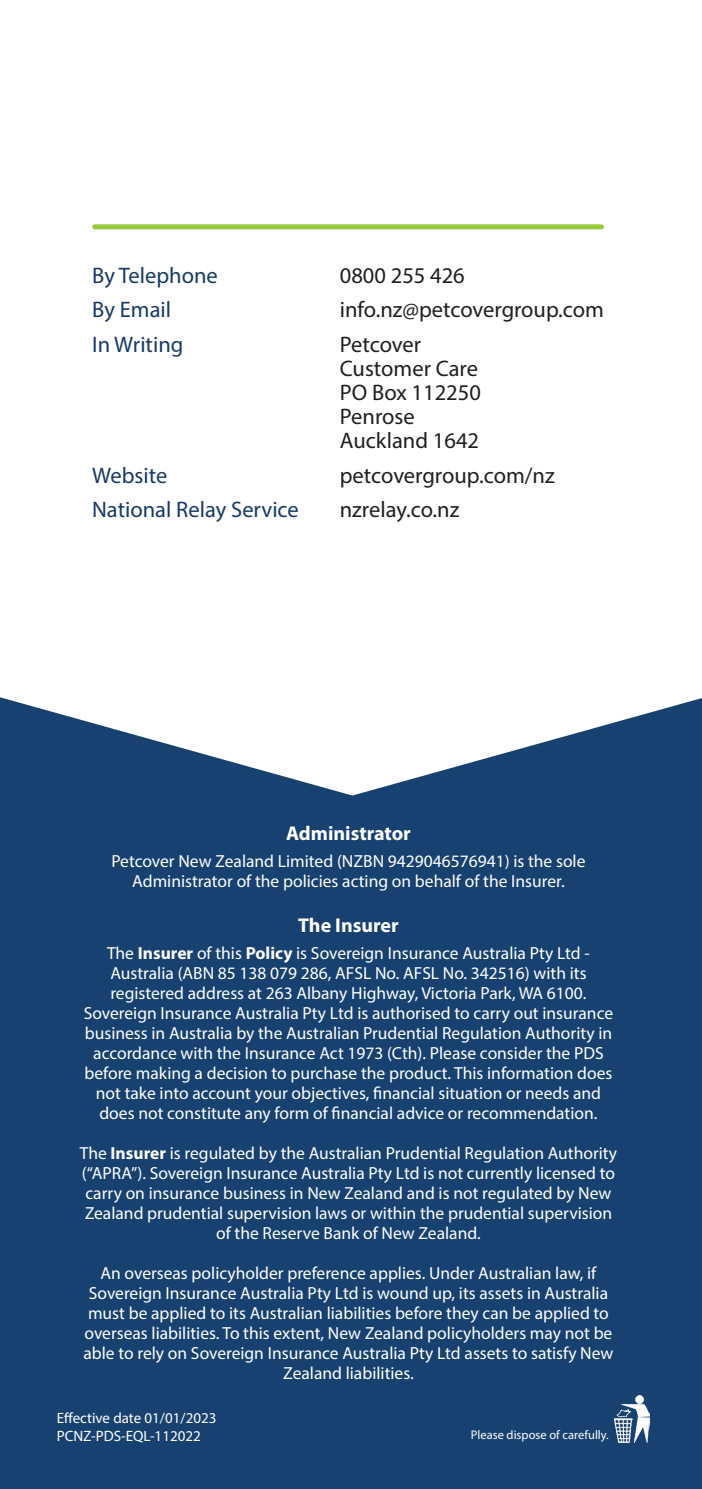
<style>
.page{position:relative;width:702px;height:1489px;background:#fff}
.page>*{position:absolute;margin:0;border:0;box-sizing:border-box;transform-origin:0 0}
.t1{font:22.5px/24px "Myriad Pro";color:#231f20}
.t2{font:22.5px "Myriad Pro";color:#173a69}
.t3{font:700 20px "Myriad Pro";color:#fff}
.t4{font:17.5px/20px "Myriad Pro";color:#fff;text-align:center}
.t5{font:15px "Myriad Pro";color:#fff}
.t6{font:12.5px "Myriad Pro";color:#fff}
.s1{font-weight:700}
</style>
<div class="page">
<div style="left:0;top:697px;width:702px;height:791px;background:#174170"></div>
<img style="left:614px;top:1395px;width:35px;height:47px">
<div style="left:95px;top:224px;width:506px;height:5px;background:#99ca3e"></div>
<p class="t2" style="left:92px;top:261px;width:127px">By Telephone</p>
<p class="t1" style="left:340px;top:263px;width:126px">0800 255 426</p>
<p class="t2" style="left:92px;top:296px;width:80px">By Email</p>
<p class="t1" style="left:340px;top:297px;width:266px">info.nz@petcovergroup.com</p>
<p class="t2" style="left:92px;top:331px;width:93px">In Writing</p>
<p class="t1" style="left:340px;top:332px;width:143px">Petcover<br>Customer Care<br>PO Box 112250<br>Penrose<br>Auckland 1642</p>
<p class="t2" style="left:92px;top:461px;width:77px">Website</p>
<p class="t1" style="left:340px;top:463px;width:216px">petcovergroup.com/nz</p>
<p class="t2" style="left:92px;top:496px;width:208px">National Relay Service</p>
<p class="t1" style="left:340px;top:497px;width:121px">nzrelay.co.nz</p>
<p class="t3" style="left:286px;top:819px;width:126px">Administrator</p>
<p class="t4" style="left:111px;top:850px;width:475px">Petcover New Zealand Limited (NZBN 9429046576941) is the sole<br>Administrator of the policies acting on behalf of the Insurer.</p>
<p class="t3" style="left:298px;top:912px;width:102px">The Insurer</p>
<p class="t4" style="left:84px;top:942px;width:531px">The <span class="s1">Insurer</span> of this <span class="s1">Policy</span> is Sovereign Insurance Australia Pty Ltd - Australia (ABN 85 138 079 286, AFSL No. AFSL No. 342516) with its registered address at 263 Albany Highway, Victoria Park, WA 6100.<br>Sovereign Insurance Australia Pty Ltd is authorised to carry out insurance business in Australia by the Australian Prudential Regulation Authority in accordance with the Insurance Act 1973 (Cth). Please consider the PDS before making a decision to purchase the product. This information does not take into account your objectives, financial situation or needs and does not constitute any form of financial advice or recommendation.</p>
<p class="t4" style="left:80px;top:1142px;width:539px">The <span class="s1">Insurer</span> is regulated by the Australian Prudential Regulation Authority (“APRA”). Sovereign Insurance Australia Pty Ltd is not currently licensed to carry on insurance business in New Zealand and is not regulated by New Zealand prudential supervision laws or within the prudential supervision of the Reserve Bank of New Zealand.</p>
<p class="t4" style="left:83px;top:1262px;width:531px">An overseas policyholder preference applies. Under Australian law, if Sovereign Insurance Australia Pty Ltd is wound up, its assets in Australia must be applied to its Australian liabilities before they can be applied to overseas liabilities. To this extent, New Zealand policyholders may not be able to rely on Sovereign Insurance Australia Pty Ltd assets to satisfy New Zealand liabilities.</p>
<p class="t5" style="left:57px;top:1408px;width:161px">Effective date 01/01/2023</p>
<p class="t5" style="left:57px;top:1426px;width:146px">PCNZ-PDS-EQL-112022</p>
<p class="t6" style="left:471px;top:1427px;width:139px">Please dispose of carefully.</p>
</div>
